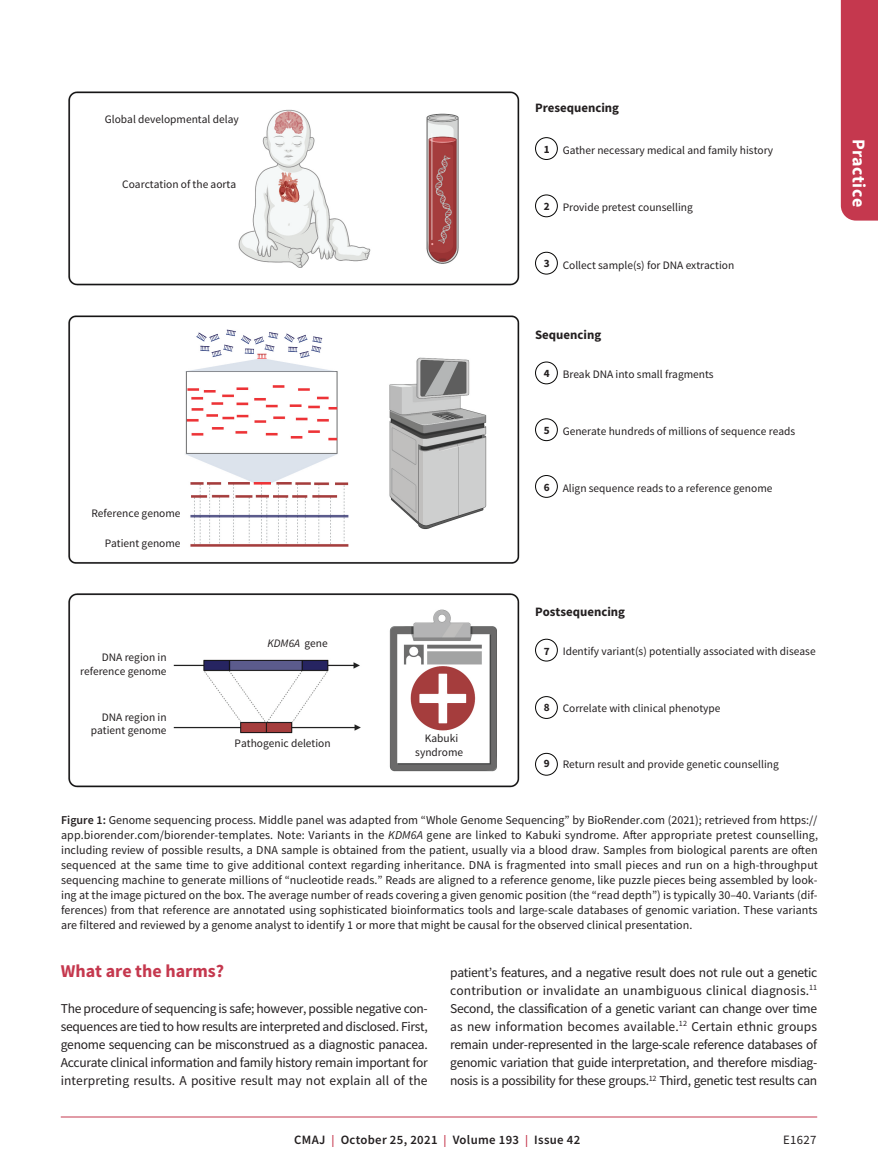
<style>
.page{position:relative;width:878px;height:1175px;background:#fff}
.page>*{position:absolute;margin:0;border:0;box-sizing:border-box;transform-origin:0 0}
.t1{font:700 18px "Source Sans Pro";color:#c5384e}
.t2{font:700 18px "Source Sans Pro";letter-spacing:.025em;color:#fff}
.t3{font:13.5px/18px "Source Sans Pro";letter-spacing:-.01em;color:#231f20;text-align:justify}
.t4{font:700 12.9px "Source Sans Pro";color:#231f20}
.t5{font:600 12.75px "Source Sans Pro";letter-spacing:.025em;color:#231f20}
.t6{font:12.75px "Source Sans Pro";letter-spacing:.025em;color:#231f20}
.t7{font:12px/15px "Source Sans Pro";color:#231f20;text-align:justify}
.t8{font:11.4px/13.6px "Source Sans Pro";color:#231f20;text-align:right}
.t9{font:italic 11.4px "Source Sans Pro";color:#231f20}
.t10{font:700 11.25px "Source Sans Pro";color:#231f20}
.s1{font-style:normal}
.s2{font-weight:600}
.s3{font-style:italic}
.s4{font-size:12px;color:#c5384e}
</style>
<div class="page">
<div style="left:840px;top:0;width:38px;height:220px;background:#c5384e"></div>
<hr style="left:61px;top:1116px;width:756px;height:1px;background:#c5384e">
<img style="left:68px;top:91px;width:452px;height:697px">
<svg style="left:535px;top:137px;width:23px;height:639px"></svg>
<p class="t8" style="left:105px;top:112px;width:135px">Global developmental delay</p>
<p class="t8" style="left:122px;top:177px;width:115px">Coarctation of the aorta</p>
<p class="t8" style="left:91px;top:506px;width:91px">Reference genome</p>
<p class="t8" style="left:105px;top:536px;width:77px">Patient genome</p>
<p class="t8" style="left:80px;top:650px;width:88px">DNA region in reference genome</p>
<p class="t8" style="left:91px;top:710px;width:77px">DNA region in patient genome</p>
<p class="t9" style="left:267px;top:636px;width:62px">KDM6A <span class="s1">gene</span></p>
<p class="t8" style="left:235px;top:736px;width:97px">Pathogenic deletion</p>
<p class="t8" style="left:415px;top:731px;width:49px;text-align:center">Kabuki syndrome</p>
<p class="t4" style="left:535px;top:99px;width:86px">Presequencing</p>
<p class="t10" style="left:544px;top:141px;width:7px">1</p>
<p class="t8" style="left:562px;top:143px;width:212px">Gather necessary medical and family history</p>
<p class="t10" style="left:544px;top:199px;width:7px">2</p>
<p class="t8" style="left:562px;top:201px;width:132px">Provide pretest counselling</p>
<p class="t10" style="left:544px;top:256px;width:7px">3</p>
<p class="t8" style="left:562px;top:258px;width:173px">Collect sample(s) for DNA extraction</p>
<p class="t4" style="left:535px;top:326px;width:68px">Sequencing</p>
<p class="t10" style="left:544px;top:366px;width:7px">4</p>
<p class="t8" style="left:562px;top:368px;width:153px">Break DNA into small fragments</p>
<p class="t10" style="left:544px;top:423px;width:7px">5</p>
<p class="t8" style="left:562px;top:424px;width:234px">Generate hundreds of millions of sequence reads</p>
<p class="t10" style="left:544px;top:480px;width:7px">6</p>
<p class="t8" style="left:562px;top:481px;width:211px">Align sequence reads to a reference genome</p>
<p class="t4" style="left:535px;top:603px;width:92px">Postsequencing</p>
<p class="t10" style="left:544px;top:643px;width:7px">7</p>
<p class="t8" style="left:562px;top:644px;width:254px">Identify variant(s) potentially associated with disease</p>
<p class="t10" style="left:544px;top:700px;width:7px">8</p>
<p class="t8" style="left:562px;top:701px;width:159px">Correlate with clinical phenotype</p>
<p class="t10" style="left:544px;top:756px;width:7px">9</p>
<p class="t8" style="left:562px;top:757px;width:218px">Return result and provide genetic counselling</p>
<p class="t7" style="left:61px;top:812px;width:758px"><span class="s2">Figure 1:</span> Genome sequencing process. Middle panel was adapted from “Whole Genome Sequencing” by BioRender.com (2021); retrieved from https:// app.biorender.com/biorender-templates. Note: Variants in the <span class="s3">KDM6A</span> gene are linked to Kabuki syndrome. After appropriate pretest counselling, including review of possible results, a DNA sample is obtained from the patient, usually via a blood draw. Samples from biological parents are often sequenced at the same time to give additional context regarding inheritance. DNA is fragmented into small pieces and run on a high-throughput sequencing machine to generate millions of “nucleotide reads.” Reads are aligned to a reference genome, like puzzle pieces being assembled by look&shy;ing at the image pictured on the box. The average number of reads covering a given genomic position (the “read depth”) is typically 30–40. Variants (dif&shy;ferences) from that reference are annotated using sophisticated bioinformatics tools and large-scale databases of genomic variation. These variants are filtered and reviewed by a genome analyst to identify 1 or more that might be causal for the observed clinical presentation.</p>
<h1 class="t1" style="left:61px;top:958px;width:165px">What are the harms?</h1>
<p class="t3" style="left:61px;top:999px;width:368px">The procedure of sequencing is safe; however, possible negative con&shy;sequences are tied to how results are interpreted and disclosed. First, genome sequencing can be misconstrued as a diagnostic panacea.<br>Accurate clinical information and family history remain important for interpreting results. A positive result may not explain all of the</p>
<p class="t3" style="left:450px;top:963px;width:368px">patient’s features, and a negative result does not rule out a genetic contribution or invalidate an unambiguous clinical diagnosis.<sup>11<br></sup>Second, the classification of a genetic variant can change over time as new information becomes available.<sup>12</sup> Certain ethnic groups remain under-represented in the large-scale reference databases of genomic variation that guide interpretation, and therefore misdiag&shy;nosis is a possibility for these groups.<sup>12</sup> Third, genetic test results can</p>
<p class="t5" style="left:294px;top:1131px;width:287px">CMAJ <span class="s4">|</span> October 25, 2021 <span class="s4">|</span> Volume 193 <span class="s4">|</span> Issue 42</p>
<p class="t6" style="left:783px;top:1132px;width:35px">E1627</p>
<h1 class="t2" style="left:871px;top:138px;width:70px;rotate:90deg">Practice</h1>
</div>
